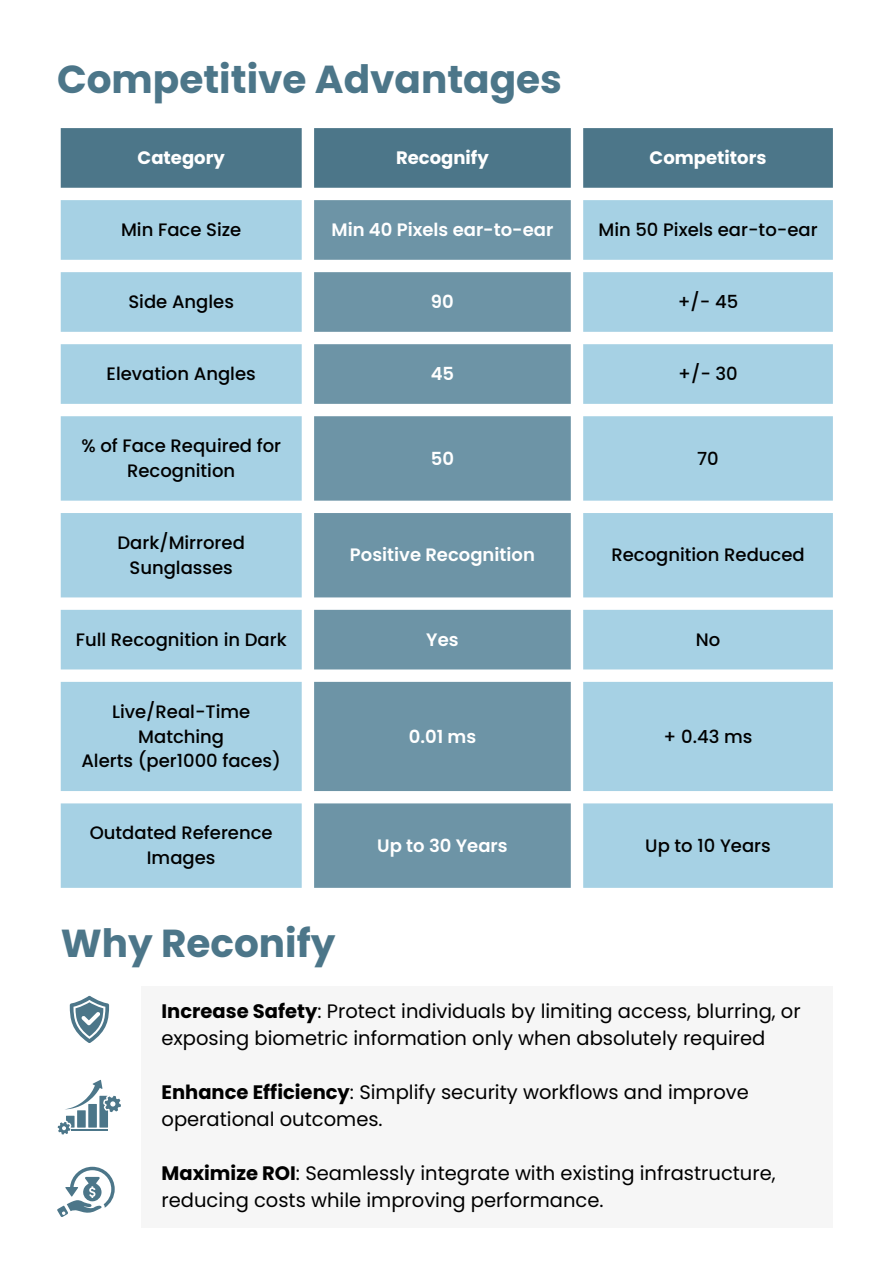
<style>
.page{position:relative;width:894px;height:1264px;background:#fff}
.page>*{position:absolute;margin:0;border:0;box-sizing:border-box;transform-origin:0 0}
.t1{font:700 39px "Poppins";color:#4c7689}
.t2{font:19.5px/27px "Poppins";color:#000}
.t3{font:500 18px/24.8px "Poppins";color:#000;text-align:center}
.t4{font:600 18px "Poppins";color:#fff}
.t5{font:700 18px "Poppins";color:#fff}
.s1{font-weight:700}
</style>
<div class="page">
<div style="left:61px;top:128px;width:771px;height:60px;background:#4c7689"></div>
<svg style="left:61px;top:200px;width:771px;height:687px;fill:#a6d1e4"></svg>
<svg style="left:314px;top:200px;width:256px;height:687px;background:#7fa1b1"></svg>
<div style="left:141px;top:986px;width:691px;height:241px;background:#f6f6f6"></div>
<svg style="left:70px;top:995px;width:39px;height:48px"></svg>
<svg style="left:58px;top:1079px;width:63px;height:55px"></svg>
<hr style="left:71px;top:1129px;width:37px;height:2px;background:#4c7689">
<svg style="left:57px;top:1166px;width:57px;height:50px"></svg>
<p class="t1" style="left:57px;top:52px;width:506px">Competitive Advantages</p>
<h1 class="t5" style="left:138px;top:145px;width:89px">Category</h1>
<p class="t5" style="left:396px;top:145px;width:94px">Recognify</p>
<p class="t5" style="left:649px;top:145px;width:118px">Competitors</p>
<p class="t3" style="left:121px;top:217px;width:122px">Min Face Size</p>
<p class="t4" style="left:331px;top:217px;width:223px">Min 40 Pixels ear-to-ear</p>
<p class="t3" style="left:598px;top:217px;width:220px">Min 50 Pixels ear-to-ear</p>
<p class="t3" style="left:128px;top:289px;width:107px">Side Angles</p>
<p class="t4" style="left:431px;top:289px;width:24px">90</p>
<p class="t3" style="left:677px;top:289px;width:62px">+/- 45</p>
<p class="t3" style="left:107px;top:361px;width:151px">Elevation Angles</p>
<p class="t4" style="left:430px;top:361px;width:25px">45</p>
<p class="t3" style="left:678px;top:361px;width:61px">+/- 30</p>
<p class="t3" style="left:81px;top:433px;width:201px">% of Face Required for<br>Recognition</p>
<p class="t3" style="left:117px;top:530px;width:129px">Dark/Mirrored<br>Sunglasses</p>
<p class="t4" style="left:430px;top:446px;width:25px">50</p>
<p class="t3" style="left:697px;top:446px;width:23px">70</p>
<p class="t4" style="left:350px;top:542px;width:186px">Positive Recognition</p>
<p class="t3" style="left:611px;top:542px;width:195px">Recognition Reduced</p>
<p class="t3" style="left:76px;top:627px;width:212px">Full Recognition in Dark</p>
<p class="t4" style="left:426px;top:627px;width:34px">Yes</p>
<p class="t3" style="left:695px;top:627px;width:26px">No</p>
<p class="t3" style="left:112px;top:699px;width:140px">Live/Real-Time<br>Matching</p>
<p class="t3" style="left:81px;top:748px;width:201px">Alerts (per1000 faces)</p>
<p class="t3" style="left:90px;top:820px;width:184px">Outdated Reference<br>Images</p>
<p class="t4" style="left:408px;top:723px;width:69px">0.01 ms</p>
<p class="t3" style="left:663px;top:724px;width:90px">+ 0.43 ms</p>
<p class="t4" style="left:377px;top:833px;width:132px">Up to 30 Years</p>
<p class="t3" style="left:645px;top:833px;width:127px">Up to 10 Years</p>
<h1 class="t1" style="left:61px;top:915px;width:276px">Why Reconify</h1>
<p class="t2" style="left:161px;top:997px;width:640px"><span class="s1">Increase Safety</span>: Protect individuals by limiting access, blurring, or exposing biometric information only when absolutely required</p>
<p class="t2" style="left:161px;top:1078px;width:588px"><span class="s1">Enhance Efficiency</span>: Simplify security workflows and improve operational outcomes.</p>
<p class="t2" style="left:161px;top:1159px;width:615px"><span class="s1">Maximize ROI</span>: Seamlessly integrate with existing infrastructure, reducing costs while improving performance.</p>
</div>
